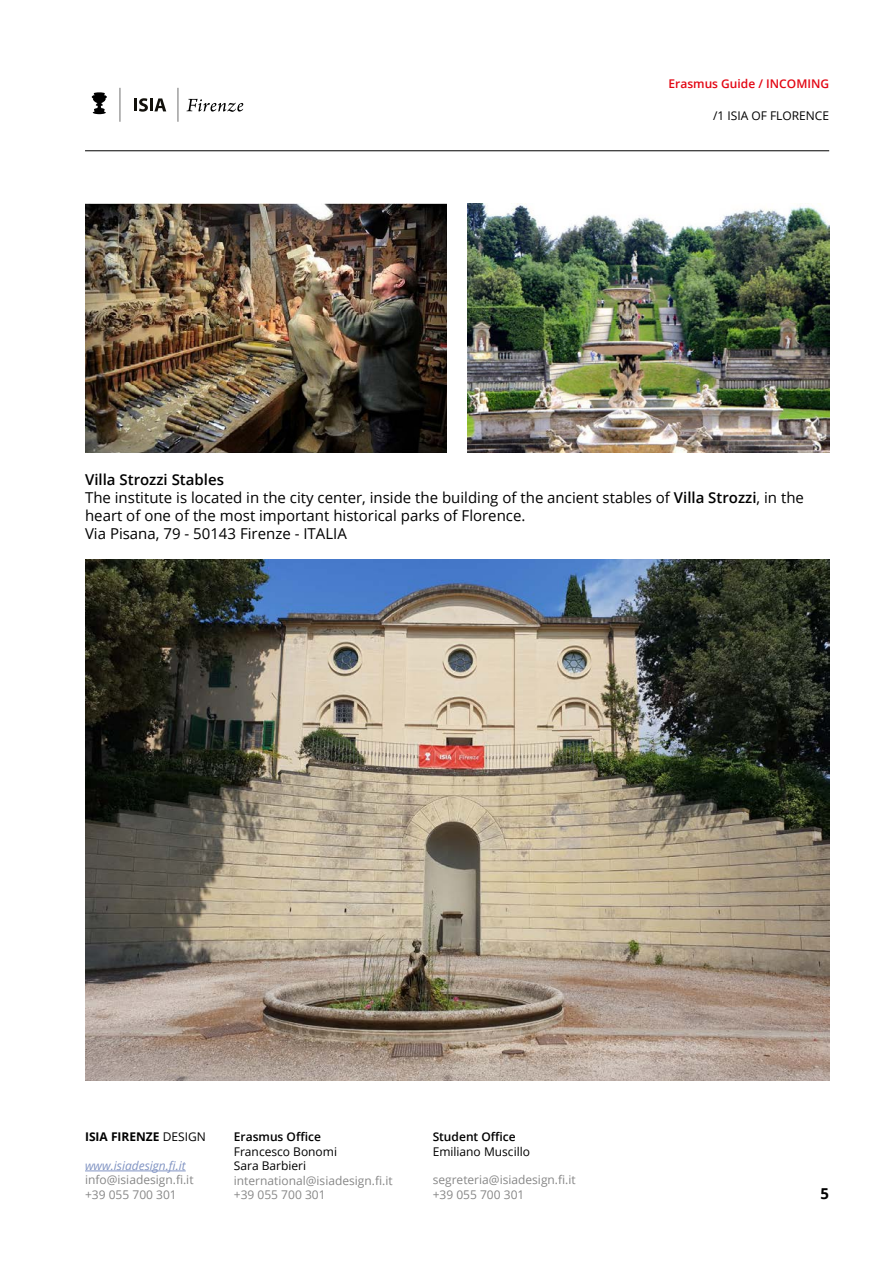
<style>
.page{position:relative;width:893px;height:1263px;background:#fff}
.page>*{position:absolute;margin:0;border:0;box-sizing:border-box;transform-origin:0 0}
.t1{font:15px/18px "Open Sans";color:#000}
.t2{font:700 15px "Open Sans";color:#000}
.t3{font:12px/14.4px "Open Sans";color:#878787}
.t4{font:12px/14.4px "Open Sans";color:#000}
.t5{font:600 12px "Open Sans";color:#000}
.t6{font:600 12px "Open Sans";color:#e30613}
.t7{font:italic 12px "Open Sans";color:#8194c3}
.t8{font:700 12px "Open Sans";color:#000}
.s1{font-weight:600}
.s2{font-weight:400}
</style>
<div class="page">
<hr style="left:85px;top:151px;width:744px;height:1px;background:#000">
<svg style="left:187px;top:99px;width:56px;height:13px"></svg>
<svg style="left:134px;top:98px;width:32px;height:14px"></svg>
<hr style="left:178px;top:88px;width:1px;height:34px;background:#706f6f">
<hr style="left:120px;top:88px;width:1px;height:34px;background:#706f6f">
<svg style="left:92px;top:92px;width:15px;height:22px"></svg>
<hr style="left:85px;top:1170px;width:101px;height:1px;background:#8194c3">
<img style="left:85px;top:559px;width:744px;height:521px">
<img style="left:85px;top:203px;width:361px;height:250px">
<img style="left:468px;top:203px;width:361px;height:250px">
<p class="t6" style="left:668px;top:75px;width:162px">Erasmus Guide / INCOMING</p>
<p class="t4" style="left:713px;top:108px;width:118px">/1 ISIA OF FLORENCE</p>
<p class="t1" style="left:85px;top:470px;width:720px"><span class="s1">Villa Strozzi Stables<br></span>The institute is located in the city center, inside the building of the ancient stables of <span class="s1">Villa Strozzi</span>, in the heart of one of the most important historical parks of Florence.<br>Via Pisana, 79 - 50143 Firenze - ITALIA</p>
<p class="t8" style="left:85px;top:1128px;width:122px">ISIA FIRENZE <span class="s2">DESIGN</span></p>
<p class="t7" style="left:85px;top:1157px;width:102px">www.isiadesign.fi.it</p>
<p class="t3" style="left:85px;top:1172px;width:110px">info@isiadesign.fi.it +39 055 700 301</p>
<p class="t5" style="left:234px;top:1129px;width:89px">Erasmus Office</p>
<p class="t4" style="left:234px;top:1144px;width:105px">Francesco Bonomi<br>Sara Barbieri</p>
<p class="t3" style="left:234px;top:1173px;width:160px">international@isiadesign.fi.it +39 055 700 301</p>
<p class="t5" style="left:433px;top:1128px;width:85px">Student Office</p>
<p class="t4" style="left:433px;top:1144px;width:99px">Emiliano Muscillo</p>
<p class="t3" style="left:433px;top:1172px;width:145px">segreteria@isiadesign.fi.it +39 055 700 301</p>
<p class="t2" style="left:821px;top:1183px;width:10px">5</p>
</div>
